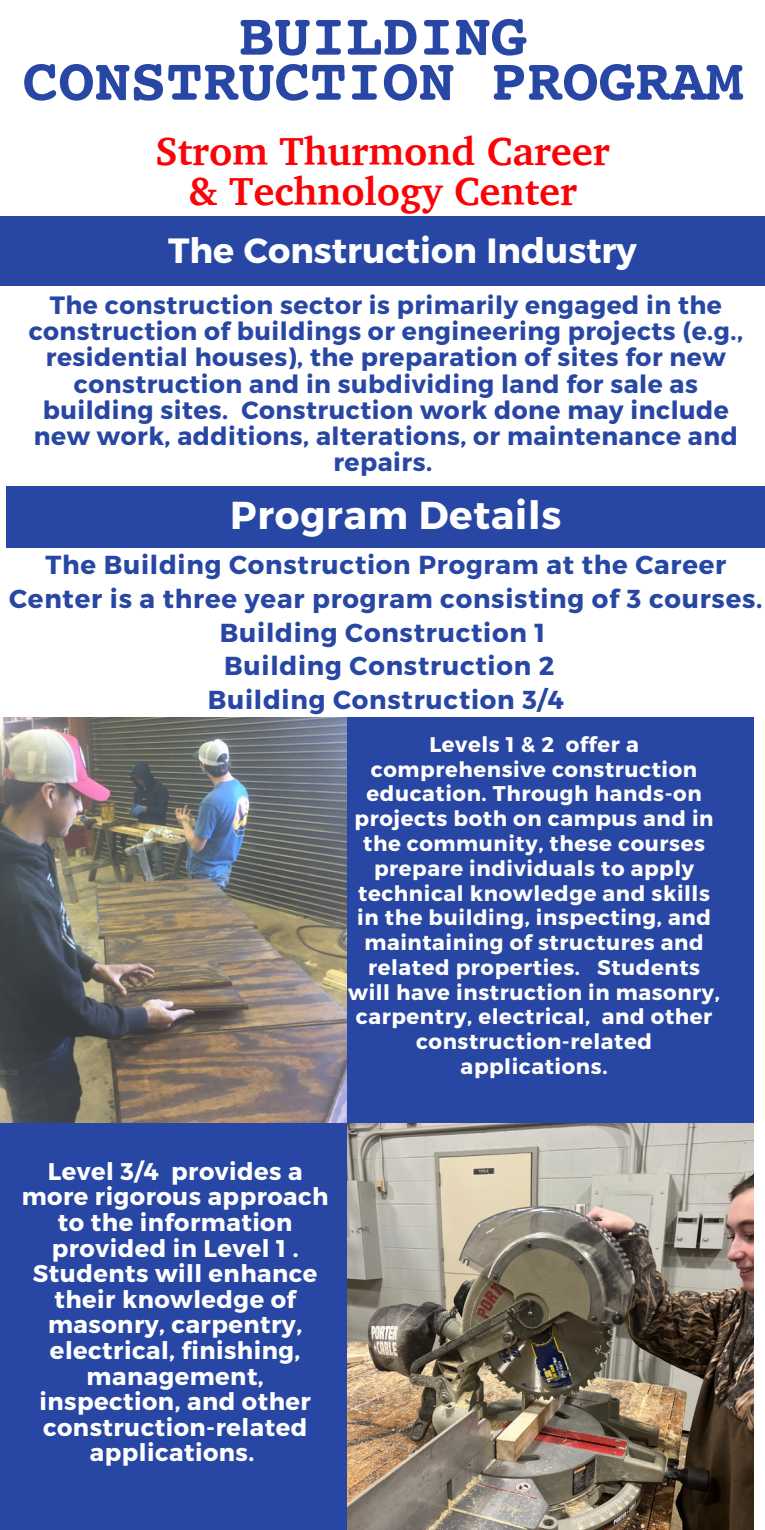
<style>
.page{position:relative;width:765px;height:1530px;background:#fff}
.page>*{position:absolute;margin:0;border:0;box-sizing:border-box;transform-origin:0 0}
.t1{font:700 60px/45px "Courier";color:#2847a4;text-align:center}
.t2{font:700 40px/40px "Charter";color:#fb0207;text-align:center}
.t3{font:700 39px "Montserrat";letter-spacing:.02em;color:#fff}
.t4{font:700 35px "Montserrat";color:#fff}
.t5{font:700 26px/33.8px "Montserrat";letter-spacing:.03em;color:#2847a4;text-align:center}
.t6{font:700 25px/26.2px "Montserrat";letter-spacing:.02em;color:#2847a4;text-align:center}
.t7{font:700 24.25px/25.5px "Montserrat";letter-spacing:.02em;color:#fff;text-align:center}
.t8{font:700 21.25px/24.8px "Montserrat";letter-spacing:.03em;color:#fff;text-align:center}
</style>
<div class="page">
<div style="left:0;top:216px;width:765px;height:70px;background:#2847a4"></div>
<img style="left:0;top:717px;width:347px;height:407px">
<div style="left:347px;top:717px;width:407px;height:407px;background:#2847a4"></div>
<div style="left:0;top:1124px;width:347px;height:406px;background:#2847a4"></div>
<img style="left:347px;top:1124px;width:407px;height:406px">
<div style="left:7px;top:486px;width:758px;height:62px;background:#2847a4"></div>
<p class="t1" style="left:22px;top:11px;width:722px">BUILDING<br>CONSTRUCTION PROGRAM</p>
<p class="t2" style="left:155px;top:131px;width:456px">Strom Thurmond Career &amp; Technology Center</p>
<p class="t4" style="left:168px;top:228px;width:470px">The Construction Industry</p>
<p class="t6" style="left:29px;top:291px;width:716px">The construction sector is primarily engaged in the construction of buildings or engineering projects (e.g., residential houses), the preparation of sites for new construction and in subdividing land for sale as building sites. Construction work done may include new work, additions, alterations, or maintenance and repairs.</p>
<p class="t3" style="left:230px;top:490px;width:333px">Program Details</p>
<p class="t5" style="left:9px;top:547px;width:755px">The Building Construction Program at the Career<br>Center is a three year program consisting of 3 courses.</p>
<p class="t5" style="left:220px;top:614px;width:327px">Building Construction 1</p>
<p class="t5" style="left:224px;top:648px;width:332px">Building Construction 2</p>
<p class="t5" style="left:208px;top:682px;width:358px">Building Construction 3/4</p>
<p class="t8" style="left:348px;top:731px;width:373px">Levels 1 &amp; 2 offer a comprehensive construction education. Through hands-on projects both on campus and in the community, these courses prepare individuals to apply technical knowledge and skills in the building, inspecting, and maintaining of structures and related properties. Students will have instruction in masonry, carpentry, electrical, and other construction-related applications.</p>
<p class="t7" style="left:22px;top:1157px;width:308px">Level 3/4 provides a more rigorous approach to the information provided in Level 1 .<br>Students will enhance their knowledge of masonry, carpentry, electrical, finishing, management, inspection, and other construction-related applications.</p>
</div>
